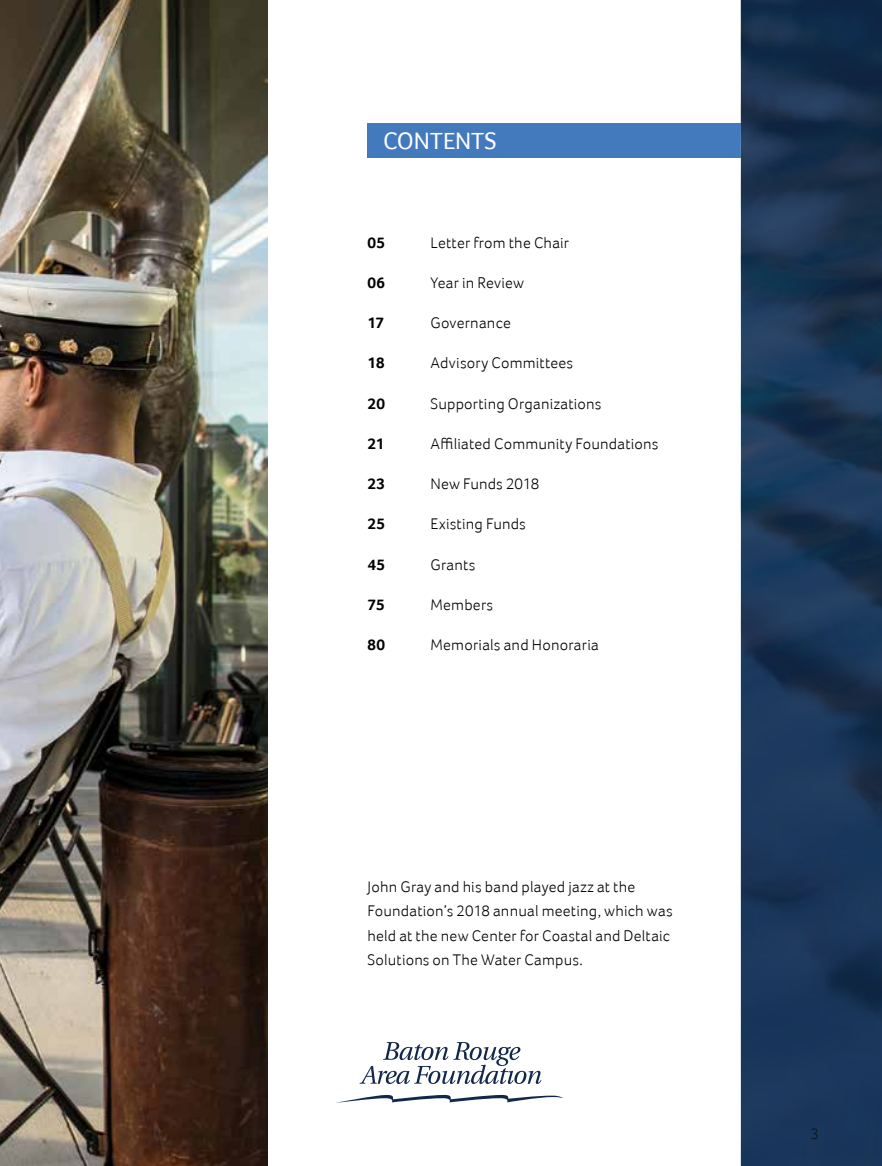
<style>
.page{position:relative;width:882px;height:1166px;background:#fff}
.page>*{position:absolute;margin:0;border:0;box-sizing:border-box;transform-origin:0 0}
.t1{font:24.5px "Foco";letter-spacing:-.005em;color:#fff}
.t2{font:300 15.75px/24.5px "Foco";letter-spacing:.015em;color:#000}
.t3{font:700 15.75px "Foco";letter-spacing:.02em;color:#000}
</style>
<div class="page">
<div style="left:368px;top:123px;width:421px;height:35px;background:#4379bd"></div>
<img style="left:0;top:0;width:268px;height:1166px">
<svg style="left:340px;top:1094px;width:223px;height:8px"></svg>
<svg style="left:360px;top:1042px;width:181px;height:42px"></svg>
<img style="left:741px;top:0;width:141px;height:1166px">
<h1 class="t1" style="left:383px;top:127px;width:115px">CONTENTS</h1>
<p class="t3" style="left:368px;top:233px;width:19px">05</p>
<p class="t2" style="left:430px;top:230px;width:140px">Letter from the Chair</p>
<p class="t3" style="left:368px;top:273px;width:19px">06</p>
<p class="t2" style="left:430px;top:270px;width:95px">Year in Review</p>
<p class="t3" style="left:368px;top:313px;width:18px">17</p>
<p class="t2" style="left:430px;top:310px;width:82px">Governance</p>
<p class="t3" style="left:368px;top:354px;width:19px">18</p>
<p class="t2" style="left:430px;top:351px;width:144px">Advisory Committees</p>
<p class="t3" style="left:368px;top:394px;width:19px">20</p>
<p class="t2" style="left:430px;top:391px;width:172px">Supporting Organizations</p>
<p class="t3" style="left:368px;top:434px;width:19px">21</p>
<p class="t2" style="left:430px;top:431px;width:229px">Affiliated Community Foundations</p>
<p class="t3" style="left:368px;top:474px;width:19px">23</p>
<p class="t2" style="left:431px;top:471px;width:110px">New Funds 2018</p>
<p class="t3" style="left:368px;top:515px;width:19px">25</p>
<p class="t2" style="left:430px;top:512px;width:97px">Existing Funds</p>
<p class="t3" style="left:368px;top:555px;width:19px">45</p>
<p class="t2" style="left:430px;top:552px;width:46px">Grants</p>
<p class="t3" style="left:368px;top:595px;width:19px">75</p>
<p class="t2" style="left:430px;top:592px;width:64px">Members</p>
<p class="t3" style="left:368px;top:635px;width:19px">80</p>
<p class="t2" style="left:430px;top:632px;width:170px">Memorials and Honoraria</p>
<p class="t2" style="left:368px;top:874px;width:307px">John Gray and his band played jazz at the Foundation’s 2018 annual meeting, which was held at the new Center for Coastal and Deltaic Solutions on The Water Campus.</p>
<p class="t2" style="left:810px;top:1121px;width:10px">3</p>
</div>
